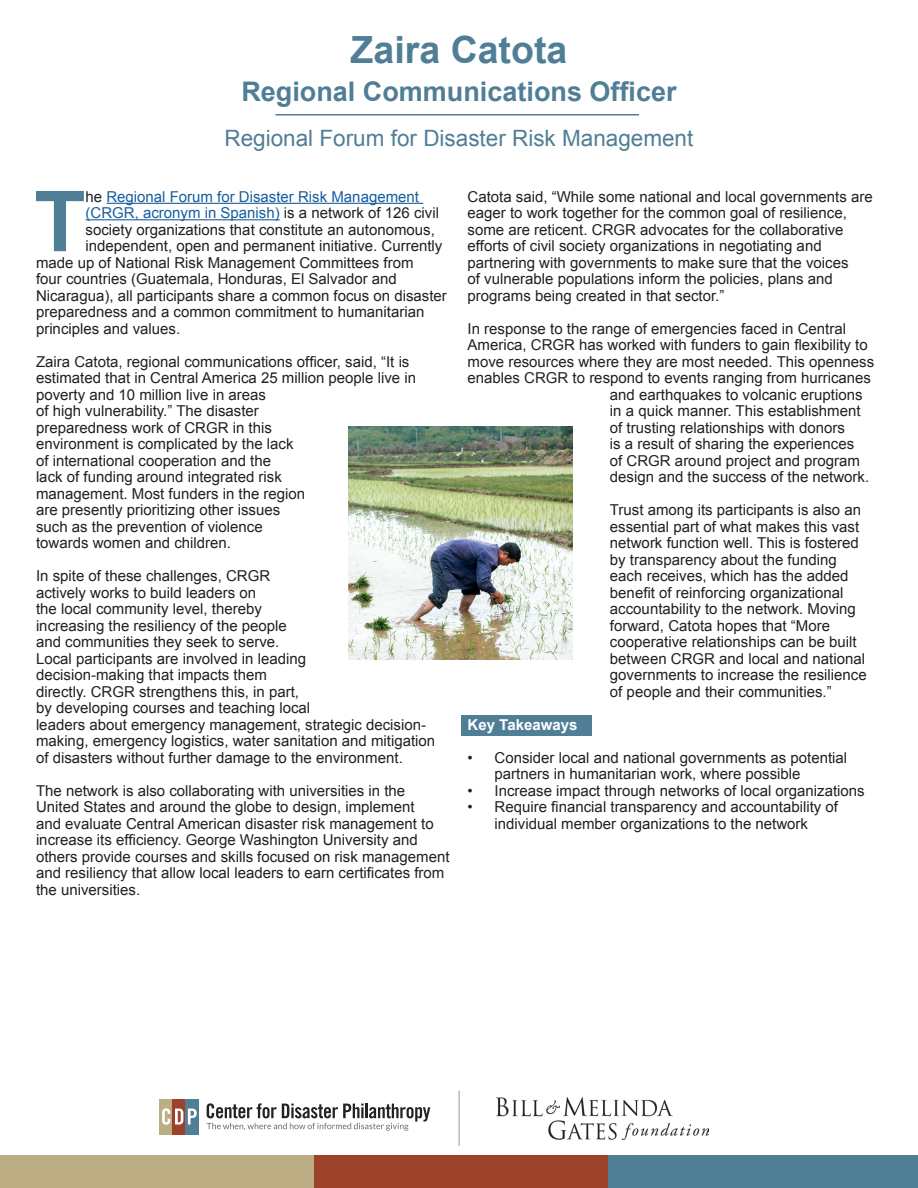
<style>
.page{position:relative;width:918px;height:1188px;background:#fff}
.page>*{position:absolute;margin:0;border:0;box-sizing:border-box;transform-origin:0 0}
.t1{font:700 84.15px "Arial";color:#507e96}
.t2{font:700 37.5px "Arial";color:#507e96}
.t3{font:700 27px "Arial";color:#507e96}
.t4{font:22.5px "Arial";color:#507e96}
.t5{font:15px/16.5px "Arial";color:#231f20}
.t6{font:15px "Arial";color:#175d9e}
.t7{font:700 15px "Arial";color:#fff}
.s1{color:#231f20}
</style>
<div class="page">
<svg style="left:207px;top:1103px;width:223px;height:28px"></svg>
<div style="left:160px;top:1099px;width:13px;height:35px;background:#bcad85"></div>
<div style="left:173px;top:1099px;width:13px;height:35px;background:#9c422b"></div>
<div style="left:186px;top:1099px;width:13px;height:35px;background:#507e96"></div>
<svg style="left:162px;top:1108px;width:35px;height:17px"></svg>
<hr style="left:459px;top:1091px;width:1px;height:55px;background:#939598">
<img style="left:497px;top:1097px;width:212px;height:42px">
<div style="left:0;top:1156px;width:314px;height:32px;background:#bcad85"></div>
<div style="left:314px;top:1156px;width:294px;height:32px;background:#9c422b"></div>
<div style="left:608px;top:1156px;width:309px;height:32px;background:#507e96"></div>
<div style="left:461px;top:715px;width:130px;height:21px;background:#507e96"></div>
<hr style="left:275px;top:114px;width:364px;height:2px;background:#507e96">
<img style="left:349px;top:426px;width:224px;height:234px">
<hr style="left:106px;top:203px;width:317px;height:1px;background:#175d9e">
<hr style="left:86px;top:219px;width:194px;height:1px;background:#175d9e">
<p class="t2" style="left:351px;top:25px;width:218px">Zaira Catota</p>
<p class="t3" style="left:241px;top:74px;width:437px">Regional Communications Officer</p>
<p class="t4" style="left:225px;top:123px;width:470px">Regional Forum for Disaster Risk Management</p>
<p class="t1" style="left:34px;top:166px;width:53px">T</p>
<p class="t6" style="left:86px;top:187px;width:335px"><span class="s1">he</span> Regional Forum for Disaster Risk Management</p>
<p class="t6" style="left:86px;top:203px;width:355px">(CRGR, acronym in Spanish) <span class="s1">is a network of 126 civil</span></p>
<p class="t5" style="left:86px;top:221px;width:351px">society organizations that constitute an autonomous,</p>
<p class="t5" style="left:86px;top:238px;width:358px">independent, open and permanent initiative. Currently</p>
<p class="t5" style="left:36px;top:254px;width:379px">made up of National Risk Management Committees from</p>
<p class="t5" style="left:36px;top:271px;width:362px">four countries (Guatemala, Honduras, El Salvador and</p>
<p class="t5" style="left:36px;top:287px;width:412px">Nicaragua), all participants share a common focus on disaster</p>
<p class="t5" style="left:36px;top:304px;width:390px">preparedness and a common commitment to humanitarian</p>
<p class="t5" style="left:36px;top:320px;width:146px">principles and values.</p>
<p class="t5" style="left:36px;top:353px;width:382px">Zaira Catota, regional communications officer, said, “It is estimated that in Central America 25 million people live in poverty and 10 million live in areas<br>of high vulnerability.” The disaster<br>preparedness work of CRGR in this<br>environment is complicated by the lack<br>of international cooperation and the<br>lack of funding around integrated risk<br>management. Most funders in the region<br>are presently prioritizing other issues<br>such as the prevention of violence<br>towards women and children.</p>
<p class="t5" style="left:36px;top:568px;width:401px">In spite of these challenges, CRGR<br>actively works to build leaders on<br>the local community level, thereby<br>increasing the resiliency of the people<br>and communities they seek to serve.<br>Local participants are involved in leading<br>decision-making that impacts them<br>directly. CRGR strengthens this, in part,<br>by developing courses and teaching local<br>leaders about emergency management, strategic decision&shy;making, emergency logistics, water sanitation and mitigation of disasters without further damage to the environment.</p>
<p class="t5" style="left:36px;top:782px;width:415px">The network is also collaborating with universities in the United States and around the globe to design, implement<br>and evaluate Central American disaster risk management to increase its efficiency. George Washington University and others provide courses and skills focused on risk management and resiliency that allow local leaders to earn certificates from the universities.</p>
<p class="t5" style="left:468px;top:188px;width:407px">Catota said, “While some national and local governments are eager to work together for the common goal of resilience, some are reticent. CRGR advocates for the collaborative efforts of civil society organizations in negotiating and partnering with governments to make sure that the voices<br>of vulnerable populations inform the policies, plans and programs being created in that sector.”</p>
<p class="t5" style="left:468px;top:320px;width:380px">In response to the range of emergencies faced in Central</p>
<p class="t5" style="left:468px;top:337px;width:402px">America, CRGR has worked with funders to gain flexibility to</p>
<p class="t5" style="left:468px;top:353px;width:408px">move resources where they are most needed. This openness</p>
<p class="t5" style="left:468px;top:370px;width:405px">enables CRGR to respond to events ranging from hurricanes</p>
<p class="t5" style="left:610px;top:386px;width:254px">and earthquakes to volcanic eruptions</p>
<p class="t5" style="left:610px;top:403px;width:252px">in a quick manner. This establishment</p>
<p class="t5" style="left:610px;top:419px;width:237px">of trusting relationships with donors</p>
<p class="t5" style="left:610px;top:436px;width:246px">is a result of sharing the experiences</p>
<p class="t5" style="left:610px;top:452px;width:252px">of CRGR around project and program</p>
<p class="t5" style="left:610px;top:469px;width:261px">design and the success of the network.</p>
<p class="t5" style="left:610px;top:502px;width:258px">Trust among its participants is also an essential part of what makes this vast network function well. This is fostered by transparency about the funding each receives, which has the added benefit of reinforcing organizational accountability to the network. Moving forward, Catota hopes that “More cooperative relationships can be built between CRGR and local and national governments to increase the resilience of people and their communities.”</p>
<p class="t7" style="left:468px;top:715px;width:111px">Key Takeaways</p>
<p class="t5" style="left:495px;top:749px;width:354px;text-indent:-27px">• Consider local and national governments as potential partners in humanitarian work, where possible</p>
<p class="t5" style="left:468px;top:782px;width:399px">• Increase impact through networks of local organizations</p>
<p class="t5" style="left:468px;top:799px;width:372px;text-align:center">• Require financial transparency and accountability of individual member organizations to the network</p>
</div>
